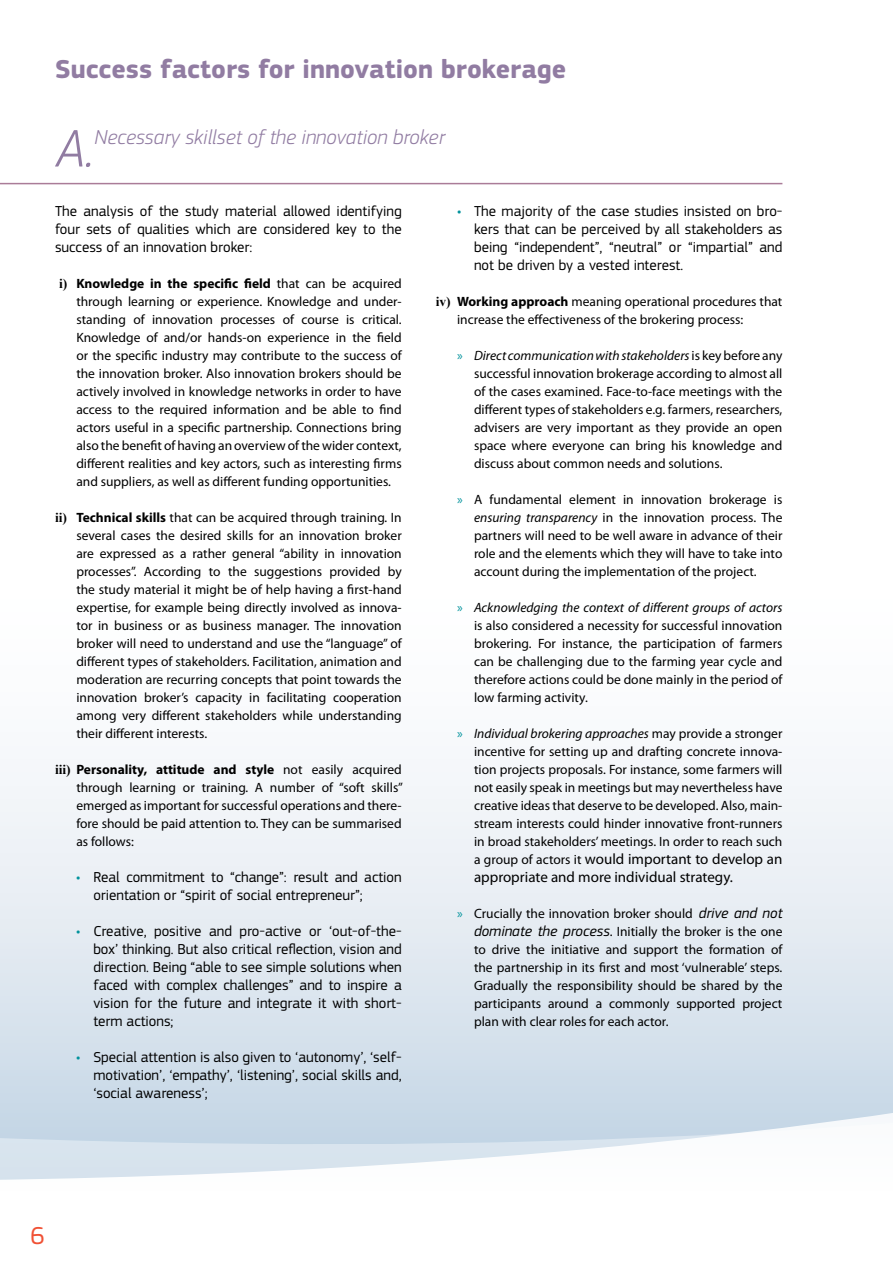
<style>
.page{position:relative;width:893px;height:1263px;background:#fff}
.page>*{position:absolute;margin:0;border:0;box-sizing:border-box;transform-origin:0 0}
.t1{font:italic 300 54.9px "PF Square Sans Pro";color:#917ca2}
.t2{font:700 27px "PF Square Sans Pro";color:#917ca2}
.t3{font:25.5px "PF Square Sans Pro";color:#f05135}
.t4{font:italic 300 21px "PF Square Sans Pro";color:#917ca2}
.t5{font:15px/18px "PF Square Sans Pro";color:#000;text-align:justify}
.t6{font:15px/18px "Myriad Pro";color:#000}
.t7{font:13.5px/18px "Myriad Pro";color:#000;text-align:justify}
.s1{font-family:"Times New Roman";font-weight:700}
.s2{font-weight:700}
.s3{font-style:italic}
.s4{font-family:"Myriad Pro";font-weight:600;font-style:italic;font-stretch:condensed;color:#00929c}
.s5{color:#00929c}
.s6{font-size:13.5px}
.s7{font-family:"PF Square Sans Pro";font-style:italic;font-size:15px}
</style>
<div class="page">
<div style="left:0;top:0;width:893px;height:1263px;background:linear-gradient(to right,#fdfdfe,#fdfdfe)"></div>
<svg style="left:0;top:857px;width:893px;height:406px"></svg>
<hr style="left:0;top:183px;width:782px;height:1px;background:#aa7c98">
<h2 class="t2" style="left:55px;top:53px;width:513px">Success factors for innovation brokerage</h2>
<h1 class="t1" style="left:56px;top:116px;width:40px">A.</h1>
<h3 class="t4" style="left:95px;top:125px;width:352px">Necessary skillset of the innovation broker</h3>
<p class="t5" style="left:55px;top:202px;width:348px">The analysis of the study material allowed identifying four sets of qualities which are considered key to the success of an innovation broker:</p>
<p class="t7" style="left:76px;top:274px;width:327px;text-indent:-17px"><span class="s1">i)</span> <span class="s2">Knowledge in the specific field</span> that can be acquired through learning or experience. Knowledge and under&shy;standing of innovation processes of course is critical.<br>Knowledge of and/or hands-on experience in the field or the specific industry may contribute to the success of the innovation broker. Also innovation brokers should be actively involved in knowledge networks in order to have access to the required information and be able to find actors useful in a specific partnership. Connections bring also the benefit of having an overview of the wider context, different realities and key actors, such as interesting firms and suppliers, as well as different funding opportunities.</p>
<p class="t7" style="left:76px;top:508px;width:327px;text-indent:-21px"><span class="s1">ii)</span> <span class="s2">Technical skills</span> that can be acquired through training<span class="s3">.</span> In several cases the desired skills for an innovation broker are expressed as a rather general “ability in innovation processes”. According to the suggestions provided by the study material it might be of help having a first-hand expertise, for example being directly involved as innova&shy;tor in business or as business manager. The innovation broker will need to understand and use the “language” of different types of stakeholders. Facilitation, animation and moderation are recurring concepts that point towards the innovation broker’s capacity in facilitating cooperation among very different stakeholders while understanding their different interests.</p>
<p class="t7" style="left:76px;top:760px;width:328px;text-indent:-21px"><span class="s1">iii)</span> <span class="s2">Personality, attitude and style</span> not easily acquired through learning or training<span class="s3">.</span> A number of “soft skills” emerged as important for successful operations and there&shy;fore should be paid attention to. They can be summarised as follows:</p>
<p class="t5" style="left:93px;top:868px;width:310px;text-indent:-17px"><span class="s4">•</span> Real commitment to “change”: result and action orientation or “spirit of social entrepreneur”;</p>
<p class="t5" style="left:93px;top:922px;width:310px;text-indent:-17px"><span class="s4">•</span> Creative, positive and pro-active or ‘out-of-the&shy;box’ thinking. But also critical reflection, vision and direction. Being “able to see simple solutions when faced with complex challenges” and to inspire a vision for the future and integrate it with short&shy;term actions;</p>
<p class="t5" style="left:93px;top:1048px;width:310px;text-indent:-17px"><span class="s4">•</span> Special attention is also given to ‘autonomy’, ‘self&shy;motivation’, ‘empathy’, ‘listening’, social skills and, ‘social awareness’;</p>
<p class="t5" style="left:474px;top:202px;width:310px;text-indent:-17px"><span class="s4">•</span> The majority of the case studies insisted on bro&shy;kers that can be perceived by all stakeholders as being “independent”, “neutral” or “impartial” and not be driven by a vested interest.</p>
<p class="t7" style="left:457px;top:292px;width:327px;text-indent:-21px"><span class="s1">iv)</span> <span class="s2">Working approach</span> meaning operational procedures that increase the effectiveness of the brokering process:</p>
<p class="t7" style="left:474px;top:346px;width:310px;text-indent:-17px"><span class="s5">»</span> <span class="s3">Direct communication with stakeholders</span> is key before any successful innovation brokerage according to almost all of the cases examined. Face-to-face meetings with the different types of stakeholders e.g. farmers, researchers, advisers are very important as they provide an open space where everyone can bring his knowledge and discuss about common needs and solutions.</p>
<p class="t7" style="left:474px;top:490px;width:310px;text-indent:-17px"><span class="s5">»</span> A fundamental element in innovation brokerage is <span class="s3">ensuring transparency</span> in the innovation process. The partners will need to be well aware in advance of their role and the elements which they will have to take into account during the implementation of the project.</p>
<p class="t7" style="left:474px;top:598px;width:310px;text-indent:-17px"><span class="s5">»</span> <span class="s3">Acknowledging the context of different groups of actors </span>is also considered a necessity for successful innovation brokering. For instance, the participation of farmers can be challenging due to the farming year cycle and therefore actions could be done mainly in the period of low farming activity.</p>
<p class="t7" style="left:474px;top:724px;width:310px;text-indent:-17px"><span class="s5">»</span> <span class="s3">Individual brokering approaches</span> may provide a stronger incentive for setting up and drafting concrete innova&shy;tion projects proposals. For instance, some farmers will not easily speak in meetings but may nevertheless have creative ideas that deserve to be developed. Also, main&shy;stream interests could hinder innovative front-runners in broad stakeholders’ meetings. In order to reach such</p>
<p class="t6" style="left:474px;top:850px;width:310px"><span class="s6">a group of actors it</span> would important to develop an appropriate and more individual strategy.</p>
<p class="t7" style="left:474px;top:904px;width:310px;text-indent:-17px"><span class="s5">»</span> Crucially the innovation broker should <span class="s7">drive and not dominate the process</span>. Initially the broker is the one to drive the initiative and support the formation of the partnership in its first and most ‘vulnerable’ steps.<br>Gradually the responsibility should be shared by the participants around a commonly supported project plan with clear roles for each actor.</p>
<h3 class="t3" style="left:30px;top:1220px;width:16px">6</h3>
</div>
